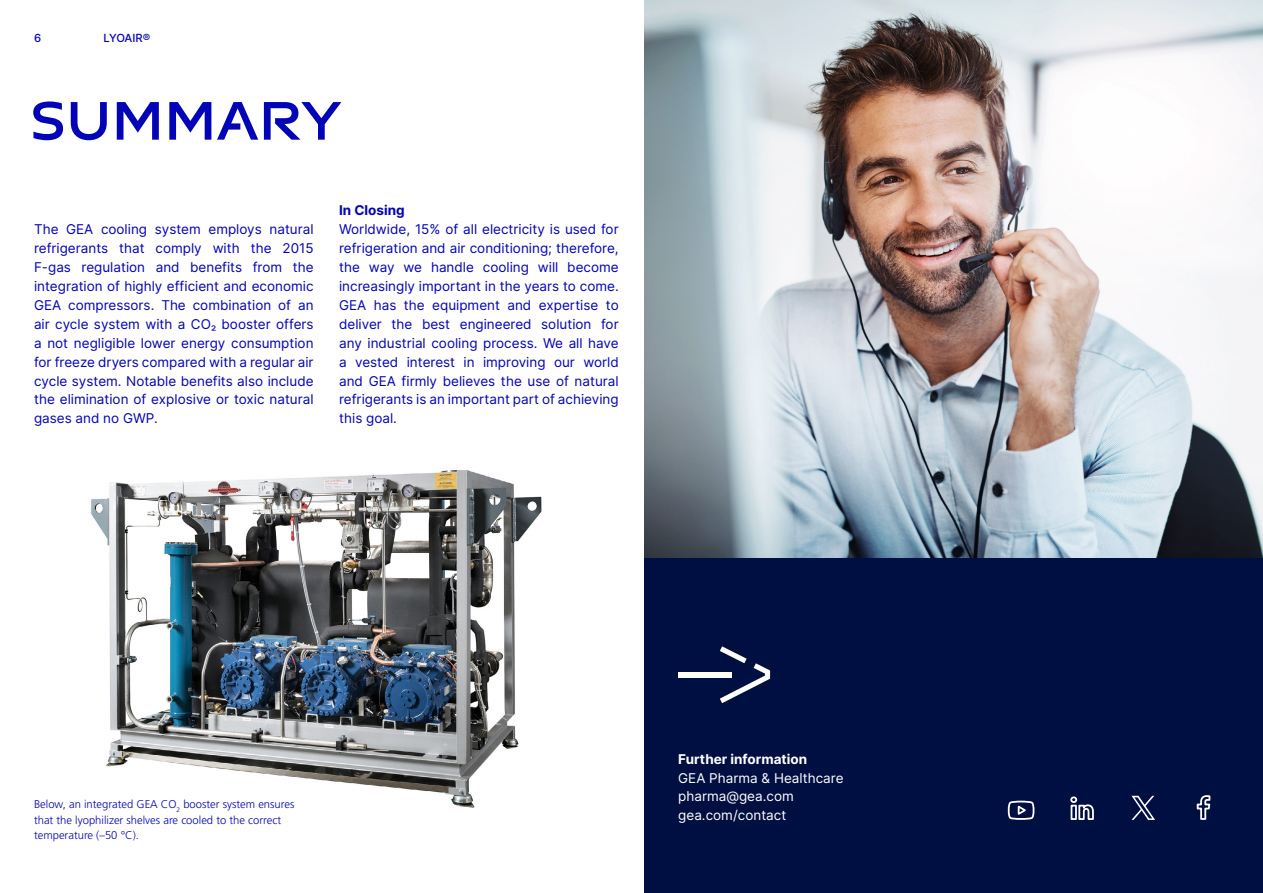
<style>
.page{position:relative;width:1263px;height:893px;background:#fff}
.page>*{position:absolute;margin:0;border:0;box-sizing:border-box;transform-origin:0 0}
.t1{font:700 57px "GEA Sans";color:#0303b8}
.t2{font:13.5px/18.9px "Inter";color:#0303b8;text-align:justify}
.t3{font:13.5px/18.9px "Inter";color:#fff}
.t4{font:700 13.5px "Inter";color:#fff}
.t5{font:700 13.5px "Inter";color:#0303b8}
.t6{font:300 11.25px/15.8px "Frutiger LT Std";color:#0303b8}
.t7{font:500 11.25px "Inter";letter-spacing:-.035em;color:#0303b8}
</style>
<div class="page">
<img style="left:91px;top:470px;width:451px;height:338px">
<img style="left:644px;top:0;width:619px;height:558px">
<div style="left:644px;top:558px;width:619px;height:335px;background:#000f41"></div>
<svg style="left:720px;top:646px;width:50px;height:57px"></svg>
<div style="left:678px;top:672px;width:54px;height:5px;background:#fff"></div>
<svg style="left:1007px;top:800px;width:28px;height:20px"></svg>
<svg style="left:1070px;top:796px;width:24px;height:24px"></svg>
<svg style="left:1196px;top:795px;width:15px;height:25px"></svg>
<svg style="left:1131px;top:796px;width:24px;height:24px"></svg>
<p class="t7" style="left:34px;top:30px;width:9px">6</p>
<p class="t7" style="left:103px;top:30px;width:48px">LYOAIR®</p>
<h1 class="t1" style="left:30px;top:86px;width:313px">SUMMARY</h1>
<p class="t2" style="left:34px;top:220px;width:281px">The GEA cooling system employs natural refrigerants that comply with the 2015<br>F-gas regulation and benefits from the integration of highly efficient and economic GEA compressors. The combination of an air cycle system with a CO2 booster offers a not negligible lower energy consumption for freeze dryers compared with a regular air cycle system. Notable benefits also include the elimination of explosive or toxic natural gases and no GWP.</p>
<p class="t5" style="left:339px;top:201px;width:67px">In Closing</p>
<p class="t2" style="left:339px;top:220px;width:281px">Worldwide, 15% of all electricity is used for refrigeration and air conditioning; therefore, the way we handle cooling will become increasingly important in the years to come.<br>GEA has the equipment and expertise to deliver the best engineered solution for any industrial cooling process. We all have a vested interest in improving our world and GEA firmly believes the use of natural refrigerants is an important part of achieving this goal.</p>
<p class="t6" style="left:34px;top:796px;width:262px">Below, an integrated GEA CO<sub>2</sub> booster system ensures that the lyophilizer shelves are cooled to the correct temperature (–50 °C).</p>
<p class="t4" style="left:678px;top:749px;width:130px">Further information</p>
<p class="t3" style="left:678px;top:768px;width:167px">GEA Pharma &amp; Healthcare pharma@gea.com gea.com/contact</p>
</div>
